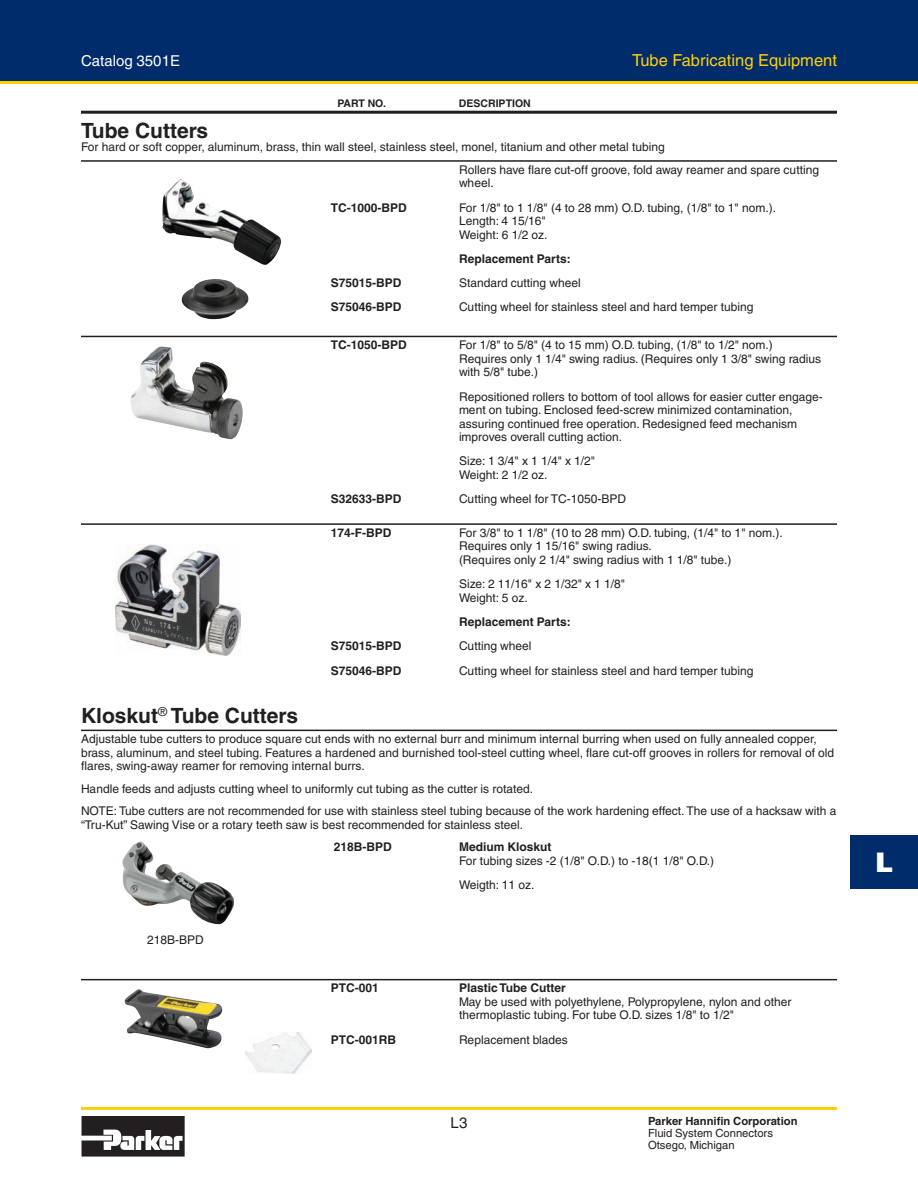
<style>
.page{position:relative;width:918px;height:1188px;background:#fff}
.page>*{position:absolute;margin:0;border:0;box-sizing:border-box;transform-origin:0 0}
.t1{font:900 27px "Helvetica";color:#fff}
.t2{font:700 21px "Helvetica";color:#231f20}
.t3{font:16.5px "Helvetica LT Std";color:#fed105}
.t4{font:15px "Helvetica";color:#fff}
.t5{font:15px "Helvetica";color:#231f20}
.Tool_Data{font:12px/13.5px "Helvetica";color:#231f20}
.Body{font:12px/13.5px "Helvetica";color:#231f20}
.Tool_Data-2{font:700 12px "Helvetica";color:#231f20}
.Tool_Data_Rule{font:12px "Helvetica";color:#231f20}
.Tool_Data_Rule-2{font:700 12px "Helvetica";color:#231f20}
.t6{font:11.25px "Helvetica";color:#231f20}
.t7{font:700 11.25px "Helvetica";color:#231f20}
.Headings{font:700 10.5px "Helvetica";color:#231f20}
</style>
<div class="page">
<hr style="left:81px;top:111px;width:756px;height:3px;background:#231f20">
<hr style="left:81px;top:1107px;width:756px;height:3px;background:#fed105">
<svg style="left:82px;top:1116px;width:103px;height:41px"></svg>
<div style="left:850px;top:835px;width:68px;height:53px;background:#002c6b"></div>
<div style="left:0;top:0;width:918px;height:81px;background:#002c6b"></div>
<hr style="left:0;top:81px;width:918px;height:3px;background:#fed105">
<hr style="left:81px;top:160px;width:756px;height:2px;background:#231f20">
<hr style="left:81px;top:336px;width:756px;height:1px;background:#231f20">
<hr style="left:81px;top:523px;width:756px;height:2px;background:#231f20">
<hr style="left:81px;top:730px;width:756px;height:1px;background:#231f20">
<hr style="left:81px;top:979px;width:756px;height:1px;background:#231f20">
<img style="left:162px;top:179px;width:119px;height:86px">
<img style="left:130px;top:346px;width:113px;height:93px">
<img style="left:115px;top:545px;width:126px;height:110px">
<img style="left:122px;top:842px;width:112px;height:83px">
<img style="left:124px;top:989px;width:99px;height:59px">
<img style="left:181px;top:279px;width:68px;height:40px">
<img style="left:245px;top:1033px;width:67px;height:40px">
<p class="t4" style="left:81px;top:52px;width:101px">Catalog 3501E</p>
<p class="t3" style="left:632px;top:50px;width:206px">Tube Fabricating Equipment</p>
<p class="Headings" style="left:338px;top:97px;width:50px">PART NO.</p>
<p class="Headings" style="left:459px;top:97px;width:73px">DESCRIPTION</p>
<p class="t2" style="left:81px;top:118px;width:129px">Tube Cutters</p>
<p class="Body" style="left:81px;top:140px;width:585px">For hard or soft copper, aluminum, brass, thin wall steel, stainless steel, monel, titanium and other metal tubing</p>
<p class="Tool_Data" style="left:459px;top:163px;width:362px">Rollers have flare cut-off groove, fold away reamer and spare cutting wheel.</p>
<p class="Tool_Data-2" style="left:331px;top:200px;width:78px">TC-1000-BPD</p>
<p class="Tool_Data" style="left:459px;top:201px;width:319px">For 1/8" to 1 1/8" (4 to 28 mm) O.D. tubing, (1/8" to 1" nom.).<br>Length: 4 15/16"<br>Weight: 6 1/2 oz.</p>
<p class="Tool_Data-2" style="left:459px;top:251px;width:113px">Replacement Parts:</p>
<p class="Tool_Data-2" style="left:331px;top:276px;width:72px">S75015-BPD</p>
<p class="Tool_Data" style="left:459px;top:276px;width:123px">Standard cutting wheel</p>
<p class="Tool_Data-2" style="left:331px;top:300px;width:72px">S75046-BPD</p>
<p class="Tool_Data" style="left:459px;top:300px;width:296px">Cutting wheel for stainless steel and hard temper tubing</p>
<p class="Tool_Data_Rule-2" style="left:331px;top:338px;width:78px">TC-1050-BPD</p>
<p class="Tool_Data_Rule" style="left:459px;top:338px;width:315px">For 1/8" to 5/8" (4 to 15 mm) O.D. tubing, (1/8" to 1/2" nom.)</p>
<p class="Tool_Data" style="left:459px;top:352px;width:364px">Requires only 1 1/4" swing radius. (Requires only 1 3/8" swing radius with 5/8" tube.)</p>
<p class="Tool_Data" style="left:459px;top:390px;width:365px">Repositioned rollers to bottom of tool allows for easier cutter engage&shy;ment on tubing. Enclosed feed-screw minimized contamination, assuring continued free operation. Redesigned feed mechanism improves overall cutting action.</p>
<p class="Tool_Data" style="left:459px;top:454px;width:138px">Size: 1 3/4" x 1 1/4" x 1/2"<br>Weight: 2 1/2 oz.</p>
<p class="Tool_Data-2" style="left:331px;top:492px;width:72px">S32633-BPD</p>
<p class="Tool_Data" style="left:459px;top:492px;width:169px">Cutting wheel for TC-1050-BPD</p>
<p class="Tool_Data_Rule-2" style="left:331px;top:525px;width:62px">174-F-BPD</p>
<p class="Tool_Data_Rule" style="left:459px;top:526px;width:325px">For 3/8" to 1 1/8" (10 to 28 mm) O.D. tubing, (1/4" to 1" nom.).</p>
<p class="Tool_Data" style="left:459px;top:539px;width:274px">Requires only 1 15/16" swing radius.<br>(Requires only 2 1/4" swing radius with 1 1/8" tube.)</p>
<p class="Tool_Data" style="left:459px;top:577px;width:168px">Size: 2 11/16" x 2 1/32" x 1 1/8"<br>Weight: 5 oz.</p>
<p class="Tool_Data-2" style="left:459px;top:614px;width:113px">Replacement Parts:</p>
<p class="Tool_Data-2" style="left:331px;top:639px;width:72px">S75015-BPD</p>
<p class="Tool_Data" style="left:459px;top:639px;width:74px">Cutting wheel</p>
<p class="Tool_Data-2" style="left:331px;top:663px;width:72px">S75046-BPD</p>
<p class="Tool_Data" style="left:459px;top:664px;width:296px">Cutting wheel for stainless steel and hard temper tubing</p>
<p class="t2" style="left:81px;top:703px;width:219px">Kloskut<sup>®</sup> Tube Cutters</p>
<p class="Body" style="left:81px;top:732px;width:755px">Adjustable tube cutters to produce square cut ends with no external burr and minimum internal burring when used on fully annealed copper, brass, aluminum, and steel tubing. Features a hardened and burnished tool-steel cutting wheel, flare cut-off grooves in rollers for removal of old flares, swing-away reamer for removing internal burrs.</p>
<p class="Body" style="left:81px;top:782px;width:454px">Handle feeds and adjusts cutting wheel to uniformly cut tubing as the cutter is rotated.</p>
<p class="Body" style="left:81px;top:804px;width:757px">NOTE: Tube cutters are not recommended for use with stainless steel tubing because of the work hardening effect. The use of a hacksaw with a “Tru-Kut” Sawing Vise or a rotary teeth saw is best recommended for stainless steel.</p>
<p class="Tool_Data_Rule-2" style="left:334px;top:840px;width:60px">218B-BPD</p>
<p class="Tool_Data_Rule-2" style="left:459px;top:840px;width:94px">Medium Kloskut</p>
<p class="Tool_Data" style="left:459px;top:854px;width:257px">For tubing sizes -2 (1/8" O.D.) to -18(1 1/8" O.D.)</p>
<p class="Body" style="left:459px;top:878px;width:77px">Weigth: 11 oz.</p>
<p class="Body" style="left:147px;top:933px;width:58px">218B-BPD</p>
<p class="Tool_Data_Rule-2" style="left:331px;top:981px;width:50px">PTC-001</p>
<p class="Tool_Data_Rule-2" style="left:459px;top:981px;width:108px">Plastic Tube Cutter</p>
<p class="Tool_Data" style="left:459px;top:995px;width:334px">May be used with polyethylene, Polypropylene, nylon and other thermoplastic tubing. For tube O.D. sizes 1/8" to 1/2"</p>
<p class="Tool_Data-2" style="left:331px;top:1032px;width:67px">PTC-001RB</p>
<p class="Tool_Data" style="left:459px;top:1033px;width:110px">Replacement blades</p>
<p class="t5" style="left:451px;top:1114px;width:18px">L3</p>
<p class="t7" style="left:648px;top:1114px;width:151px">Parker Hannifin Corporation</p>
<p class="t6" style="left:648px;top:1126px;width:126px">Fluid System Connectors</p>
<p class="t6" style="left:648px;top:1138px;width:88px">Otsego, Michigan</p>
<p class="t1" style="left:875px;top:845px;width:20px">L</p>
</div>
